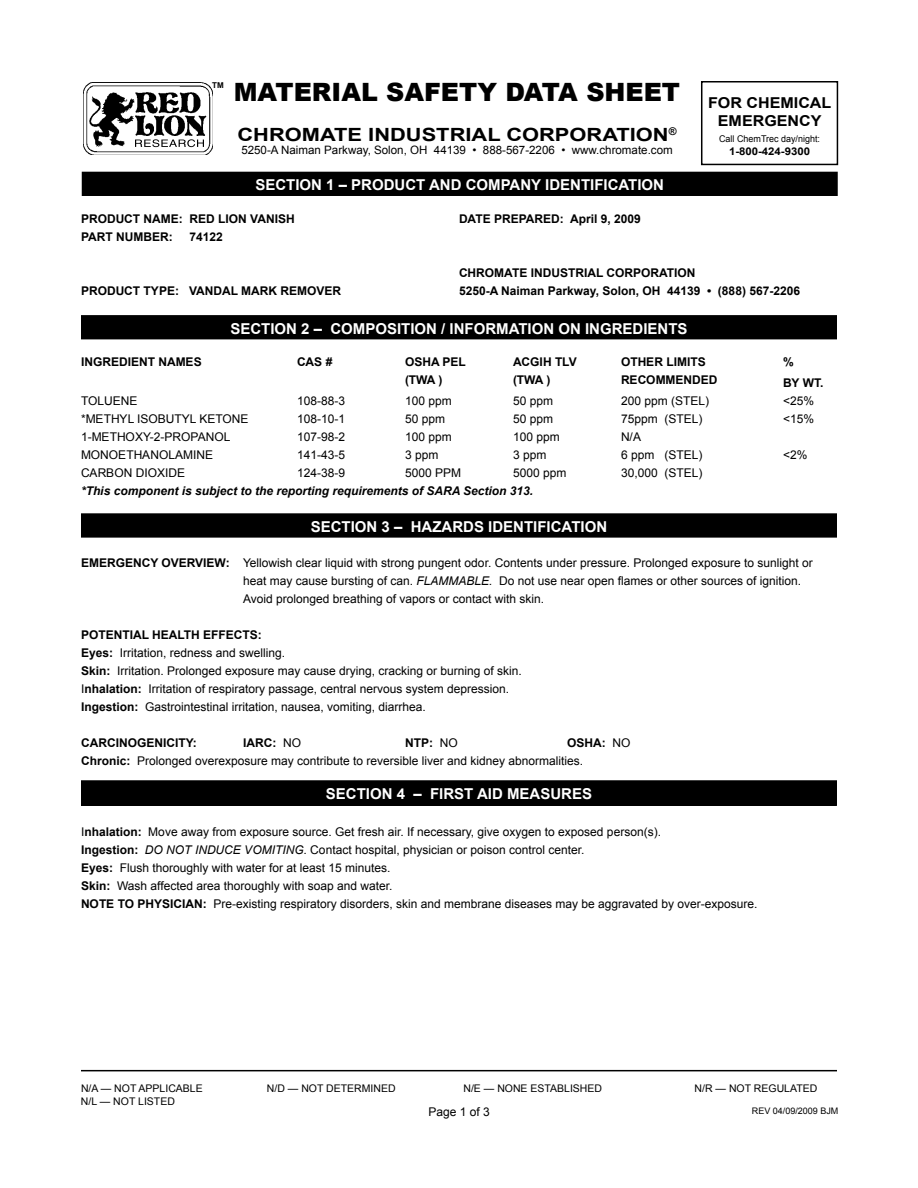
<style>
.page{position:relative;width:918px;height:1188px;background:#fff}
.page>*{position:absolute;margin:0;border:0;box-sizing:border-box;transform-origin:0 0}
.t1{font:900 25.2px "Arial";color:#000}
.t2{font:700 18.15px "Arial";color:#000;scale:1.2 1}
.t3{font:700 15px "Arial";color:#fff}
.t4{font:700 15px/18px "Arial";color:#000;scale:1.07 1}
.t5{font:12px/18px "Arial";color:#000}
.t6{font:700 12px/18px "Arial";color:#000}
.t7{font:italic 700 12px "Arial";color:#000}
.t8{font:11.55px "Arial";color:#000}
.t9{font:700 10.65px "Arial";color:#000;scale:1.07 1}
.t10{font:10.5px "Arial";color:#000}
.t11{font:9.3px "Arial";color:#000}
.t12{font:9px "Arial";color:#000}
.t13{font:700 8.1px "Arial";color:#000}
.s1{font-weight:700}
.s2{font-style:italic}
.s3{font-weight:400}
</style>
<div class="page">
<hr style="left:81px;top:1070px;width:756px;height:1px;background:#000">
<img style="left:83px;top:83px;width:130px;height:72px">
<div style="left:701px;top:81px;width:137px;height:84px;border:2px solid #000"></div>
<svg style="left:135px;top:139px;width:69px;height:8px"></svg>
<div style="left:82px;top:172px;width:755px;height:23px;background:#000"></div>
<div style="left:82px;top:172px;width:756px;height:24px;border:2px solid #000"></div>
<div style="left:82px;top:316px;width:754px;height:23px;background:#000"></div>
<div style="left:81px;top:315px;width:756px;height:24px;border:2px solid #000"></div>
<div style="left:82px;top:514px;width:754px;height:23px;background:#000"></div>
<div style="left:81px;top:513px;width:756px;height:25px;border:2px solid #000"></div>
<div style="left:82px;top:781px;width:754px;height:24px;background:#000"></div>
<div style="left:81px;top:780px;width:756px;height:26px;border:2px solid #000"></div>
<p class="t13" style="left:212px;top:80px;width:7px">TM</p>
<h1 class="t1" style="left:234px;top:73px;width:448px">MATERIAL SAFETY DATA SHEET</h1>
<h2 class="t2" style="left:238px;top:122px;width:67px">CHROMATE</h2>
<h2 class="t2" style="left:368px;top:122px;width:58px">INDUSTR</h2>
<h2 class="t2" style="left:465px;top:122px;width:114px">IAL CORPORAT</h2>
<h2 class="t2" style="left:630px;top:122px;width:40px">ION<sup>®</sup></h2>
<p class="t8" style="left:241px;top:143px;width:433px">5250-A Naiman Parkway, Solon, OH 44139 • 888-567-2206 • www.chromate.com</p>
<p class="t3" style="left:255px;top:175px;width:11px">SECT</p>
<p class="t3" style="left:295px;top:175px;width:146px">ION 1 – PRODUCT AND</p>
<p class="t3" style="left:466px;top:175px;width:95px">COMPANY IDENT</p>
<p class="t3" style="left:590px;top:175px;width:29px">IFICAT</p>
<p class="t3" style="left:637px;top:175px;width:26px">ION</p>
<p class="t6" style="left:81px;top:210px;width:73px">PRODUCT NAME</p>
<p class="t6" style="left:179px;top:210px;width:20px">: RED</p>
<p class="t6" style="left:218px;top:210px;width:78px">LION VAN ISH</p>
<p class="t6" style="left:81px;top:228px;width:17px">PART</p>
<p class="t6" style="left:116px;top:228px;width:58px">NUMBER:</p>
<p class="t6" style="left:189px;top:228px;width:35px">74122</p>
<p class="t6" style="left:459px;top:210px;width:9px">DATE</p>
<p class="t6" style="left:494px;top:210px;width:42px">PREPARED</p>
<p class="t6" style="left:560px;top:210px;width:82px">: April 9, 2009</p>
<p class="t4" style="left:718px;top:94px;width:108px;text-indent:-10px">FOR CHEMICAL<br>EMERGENC</p>
<p class="t4" style="left:811px;top:112px;width:12px">Y</p>
<p class="t11" style="left:719px;top:133px;width:102px">Call ChemTrec day/night:</p>
<p class="t9" style="left:729px;top:144px;width:77px">1-800-424-9300</p>
<p class="t6" style="left:81px;top:282px;width:125px">PRODUCT TYPE: VANDA</p>
<p class="t6" style="left:231px;top:282px;width:21px">L MAR</p>
<p class="t6" style="left:269px;top:282px;width:22px">K REM</p>
<p class="t6" style="left:307px;top:282px;width:27px">OVER</p>
<p class="t6" style="left:459px;top:264px;width:343px;text-indent:215px">ION<br>5250-A Naiman Parkway, Solon, OH 44139 • (888) 567-2206</p>
<p class="t6" style="left:459px;top:264px;width:45px">CHROMATE</p>
<p class="t6" style="left:531px;top:264px;width:39px">INDUSTR</p>
<p class="t6" style="left:584px;top:264px;width:76px">IAL CORPORAT</p>
<p class="t3" style="left:230px;top:318px;width:11px">SECT</p>
<p class="t3" style="left:270px;top:318px;width:227px">ION 2 – COMPOSITION / INFORMAT</p>
<p class="t3" style="left:528px;top:318px;width:74px">ION ON INGRED</p>
<p class="t3" style="left:643px;top:318px;width:15px">IENTS</p>
<p class="t6" style="left:81px;top:353px;width:122px">Ingredient names</p>
<p class="t6" style="left:297px;top:353px;width:37px">cas #</p>
<p class="t6" style="left:405px;top:353px;width:80px">OSHA PEL ACG</p>
<p class="t6" style="left:540px;top:353px;width:39px">IH TLV</p>
<p class="t6" style="left:621px;top:353px;width:80px">OTHER LIMITS</p>
<p class="t6" style="left:783px;top:353px;width:12px">%</p>
<p class="t6" style="left:405px;top:371px;width:39px">(TWA )</p>
<p class="t6" style="left:513px;top:371px;width:58px">(TWA ) REC</p>
<p class="t6" style="left:646px;top:371px;width:19px">OMMENDED</p>
<p class="t6" style="left:783px;top:374px;width:42px">BY WT.</p>
<p class="t5" style="left:81px;top:392px;width:58px">TOLUENE</p>
<p class="t5" style="left:297px;top:392px;width:50px">108-88-3</p>
<p class="t5" style="left:405px;top:392px;width:48px">100 ppm</p>
<p class="t5" style="left:513px;top:392px;width:42px">50 ppm</p>
<p class="t5" style="left:621px;top:392px;width:90px">200 ppm (STEL)</p>
<p class="t5" style="left:783px;top:392px;width:33px">&lt;25%</p>
<p class="t5" style="left:81px;top:410px;width:169px">*METHYL ISOBUTYL KETONE</p>
<p class="t5" style="left:297px;top:410px;width:50px">108-10-1</p>
<p class="t5" style="left:405px;top:410px;width:42px">50 ppm</p>
<p class="t5" style="left:513px;top:410px;width:42px">50 ppm</p>
<p class="t5" style="left:621px;top:410px;width:83px">75ppm (STEL)</p>
<p class="t5" style="left:783px;top:410px;width:33px">&lt;15%</p>
<p class="t5" style="left:81px;top:428px;width:21px">1-metho</p>
<p class="t5" style="left:135px;top:428px;width:55px">xy-2-PRopanol</p>
<p class="t5" style="left:297px;top:428px;width:50px">107-98-2</p>
<p class="t5" style="left:405px;top:428px;width:48px">100 ppm</p>
<p class="t5" style="left:513px;top:428px;width:48px">100 ppm</p>
<p class="t5" style="left:621px;top:428px;width:20px">n/a</p>
<p class="t5" style="left:81px;top:446px;width:134px">MONOETHANOLAMINE</p>
<p class="t5" style="left:297px;top:446px;width:50px">141-43-5</p>
<p class="t5" style="left:405px;top:446px;width:35px">3 ppm</p>
<p class="t5" style="left:513px;top:446px;width:35px">3 ppm</p>
<p class="t5" style="left:621px;top:446px;width:83px">6 ppm (STEL)</p>
<p class="t5" style="left:783px;top:446px;width:26px">&lt;2%</p>
<p class="t5" style="left:81px;top:464px;width:10px">carbon</p>
<p class="t5" style="left:136px;top:464px;width:44px">dioxide</p>
<p class="t5" style="left:297px;top:464px;width:50px">124-38-9</p>
<p class="t5" style="left:405px;top:464px;width:58px">5000 PPM</p>
<p class="t5" style="left:513px;top:464px;width:55px">5000 ppm</p>
<p class="t5" style="left:621px;top:464px;width:83px">30,000 (STEL)</p>
<p class="t7" style="left:81px;top:483px;width:454px">*This component is subject to the reporting requirements of SARA Section 313.</p>
<p class="t3" style="left:311px;top:517px;width:11px">SECT</p>
<p class="t3" style="left:351px;top:517px;width:103px">ION 3 – HAZARDS</p>
<p class="t3" style="left:488px;top:517px;width:16px">IDENT</p>
<p class="t3" style="left:533px;top:517px;width:29px">IFICAT</p>
<p class="t3" style="left:581px;top:517px;width:26px">ION</p>
<p class="t6" style="left:81px;top:554px;width:10px">EMERGENC</p>
<p class="t5" style="left:243px;top:554px;width:571px;text-indent:-93px"><span class="s1">Y OVERVIEW:</span> Yellowish clear liquid with strong pungent odor. Contents under pressure. Prolonged exposure to sunlight or heat may cause bursting of can. <span class="s2">FLAMMABLE.</span> Do not use near open flames or other sources of ignition.<br>Avoid prolonged breathing of vapors or contact with skin.</p>
<p class="t5" style="left:81px;top:626px;width:442px"><span class="s1">Potential health effects:<br>Eyes:</span> Irritation, redness and swelling.<br><span class="s1">Skin:</span> Irritation. Prolonged exposure may cause drying, cracking or burning of skin.<br>I<span class="s1">nhalation:</span> Irritation of respiratory passage, central nervous system depression.<br><span class="s1">Ingestion:</span> Gastrointestinal irritation, nausea, vomiting, diarrhea.</p>
<p class="t6" style="left:81px;top:734px;width:117px">Carcinogenicity:</p>
<p class="t6" style="left:243px;top:734px;width:13px">IARC</p>
<p class="t5" style="left:272px;top:734px;width:30px"><span class="s1">:</span> NO</p>
<p class="t6" style="left:405px;top:734px;width:54px">NTP: <span class="s3">NO</span></p>
<p class="t5" style="left:81px;top:734px;width:551px;text-indent:486px"><span class="s1">OSHA:</span> NO<br><span class="s1">Chronic:</span> Prolonged overexposure may contribute to reversible liver and kidney abnormalities.</p>
<p class="t3" style="left:326px;top:784px;width:11px">SECT</p>
<p class="t3" style="left:366px;top:784px;width:89px">ION 4 – FIRST</p>
<p class="t3" style="left:477px;top:784px;width:42px">AID MEAS</p>
<p class="t3" style="left:550px;top:784px;width:22px">URES</p>
<p class="t5" style="left:81px;top:823px;width:582px">I<span class="s1">nhalation:</span> Move away from exposure source. Get fresh air. If necessary, give oxygen to exposed person(s).<br><span class="s1">Ingestion:</span> <span class="s2">DO NOT INDUCE VOMITING.</span> Contact hospital, physician or poison control center.<br><span class="s1">Eyes:</span> Flush thoroughly with water for at least 15 minutes.<br><span class="s1">Skin:</span> Wash affected area thoroughly with soap and water.<br><span class="s1">note to phy</span></p>
<p class="t5" style="left:162px;top:895px;width:597px"><span class="s1">sician:</span> Pre-existing respiratory disorders, skin and membrane diseases may be aggravated by over-exposure.</p>
<p class="t10" style="left:81px;top:1082px;width:123px">N/A — NOT APPLICABLE</p>
<p class="t10" style="left:267px;top:1082px;width:130px">N/D — NOT DETERMINED</p>
<p class="t10" style="left:463px;top:1082px;width:140px">N/E — NONE ESTABLISHED</p>
<p class="t10" style="left:695px;top:1082px;width:124px">N/R — NOT REGULATED</p>
<p class="t10" style="left:81px;top:1094px;width:95px">N/L — NOT LISTED</p>
<p class="t12" style="left:752px;top:1105px;width:88px">REV 04/09/2009 BJM</p>
<p class="t5" style="left:428px;top:1103px;width:63px">Page 1 of 3</p>
</div>
